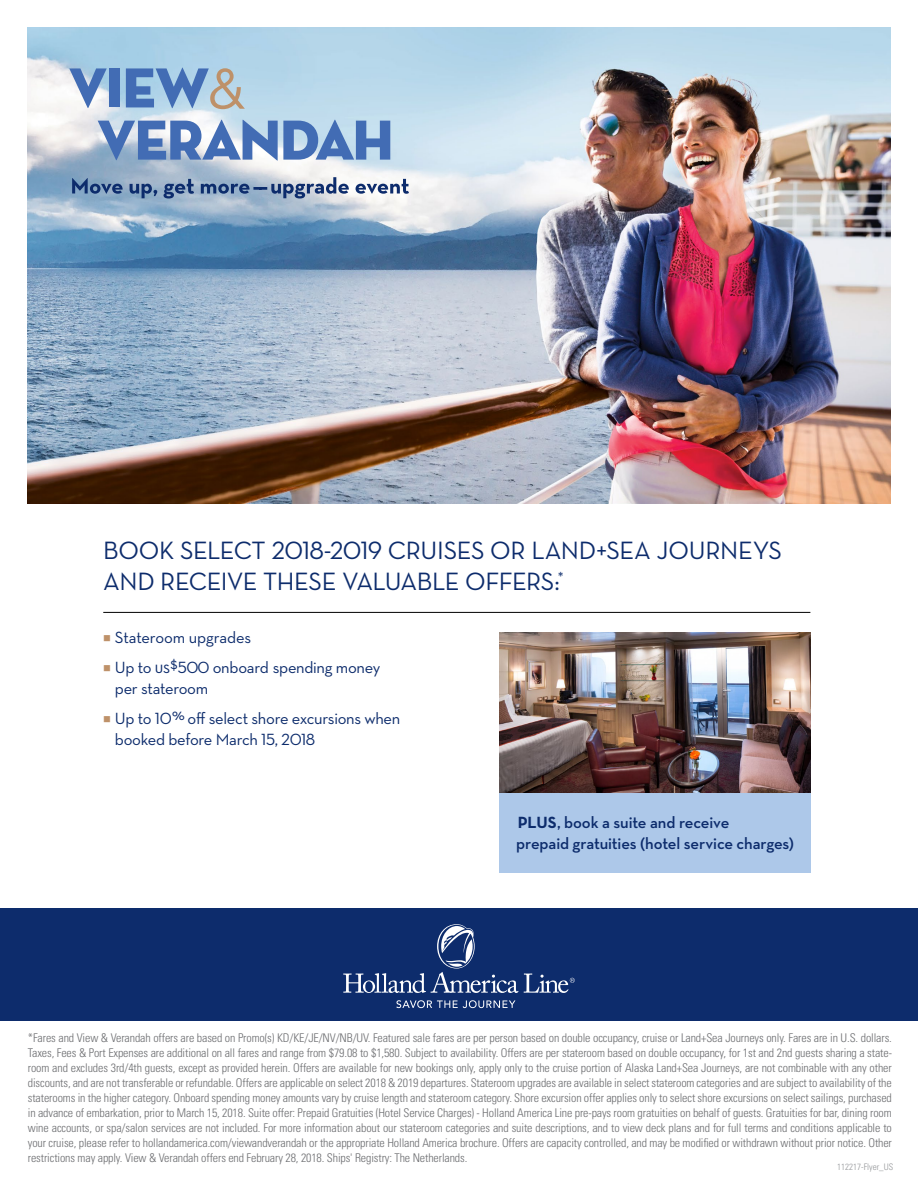
<style>
.page{position:relative;width:918px;height:1188px;background:#fff}
.page>*{position:absolute;margin:0;border:0;box-sizing:border-box;transform-origin:0 0}
.t1{font:25.5px/30.6px "Neutraface Text";letter-spacing:-.02em;color:#0d2c6c}
.t2{font:16.5px/21px "Neutraface Text";letter-spacing:-.015em;color:#0d2c6c}
.t3{font:600 16.5px/21px "Neutraface Text";letter-spacing:-.005em;color:#0d2c6c}
.t4{font:300 condensed 12px/15px "Univers LT Std";letter-spacing:-.01em;color:#6d6e71;text-align:justify}
.t5{font:300 condensed 9px "Univers LT Std";color:#939598}
.s1{color:#be9169}
.s2{font-weight:700}
</style>
<div class="page">
<div style="left:0;top:909px;width:918px;height:112px;background:#0d2c6c"></div>
<svg style="left:396px;top:1000px;width:119px;height:8px"></svg>
<svg style="left:343px;top:924px;width:232px;height:69px"></svg>
<hr style="left:103px;top:612px;width:707px;height:1px;background:#000">
<div style="left:499px;top:793px;width:312px;height:80px;background:#adc8e9"></div>
<img style="left:500px;top:632px;width:311px;height:161px">
<img style="left:27px;top:27px;width:864px;height:477px">
<svg style="left:72px;top:177px;width:337px;height:22px;background:#8da1bc"></svg>
<svg style="left:69px;top:68px;width:38px;height:40px"></svg>
<div style="left:110px;top:68px;width:10px;height:39px;background:#426cb4"></div>
<svg style="left:98px;top:119px;width:292px;height:42px;background:#84a2cd"></svg>
<svg style="left:126px;top:67px;width:119px;height:42px;background:#8ba8c9"></svg>
<h1 class="t1" style="left:103px;top:535px;width:680px">BOOK SELECT 2018-2019 CRUISES OR LAND+SEA JOURNEYS<br>AND RECEIVE THESE VALUABLE OFFERS:<sup>*</sup></h1>
<h2 class="t2" style="left:103px;top:627px;width:149px"><span class="s1">■</span> Stateroom upgrades</h2>
<h2 class="t2" style="left:115px;top:657px;width:267px;text-indent:-12px"><span class="s1">■</span> Up to us$500 onboard spending money per stateroom</h2>
<h2 class="t2" style="left:115px;top:708px;width:287px;text-indent:-12px"><span class="s1">■</span> Up to 10% off select shore excursions when booked before March 15, 2018</h2>
<h2 class="t3" style="left:516px;top:812px;width:279px"><span class="s2">PLUS</span>, book a suite and receive<br>prepaid gratuities (hotel service charges)</h2>
<p class="t4" style="left:28px;top:1030px;width:866px">*Fares and View &amp; Verandah offers are based on Promo(s) KD/KE/JE/NV/NB/UV. Featured sale fares are per person based on double occupancy, cruise or Land+Sea Journeys only. Fares are in U.S. dollars.<br>Taxes, Fees &amp; Port Expenses are additional on all fares and range from $79.08 to $1,580. Subject to availability. Offers are per stateroom based on double occupancy, for 1st and 2nd guests sharing a state&shy;room and excludes 3rd/4th guests, except as provided herein. Offers are available for new bookings only, apply only to the cruise portion of Alaska Land+Sea Journeys, are not combinable with any other discounts, and are not transferable or refundable. Offers are applicable on select 2018 &amp; 2019 departures. Stateroom upgrades are available in select stateroom categories and are subject to availability of the staterooms in the higher category. Onboard spending money amounts vary by cruise length and stateroom category. Shore excursion offer applies only to select shore excursions on select sailings, purchased in advance of embarkation, prior to March 15, 2018. Suite offer: Prepaid Gratuities (Hotel Service Charges) - Holland America Line pre-pays room gratuities on behalf of guests. Gratuities for bar, dining room wine accounts, or spa/salon services are not included. For more information about our stateroom categories and suite descriptions, and to view deck plans and for full terms and conditions applicable to your cruise, please refer to hollandamerica.com/viewandverandah or the appropriate Holland America brochure. Offers are capacity controlled, and may be modified or withdrawn without prior notice. Other restrictions may apply. View &amp; Verandah offers end February 28, 2018. Ships' Registry: The Netherlands.</p>
<p class="t5" style="left:837px;top:1161px;width:57px">112217-Flyer_US</p>
</div>
